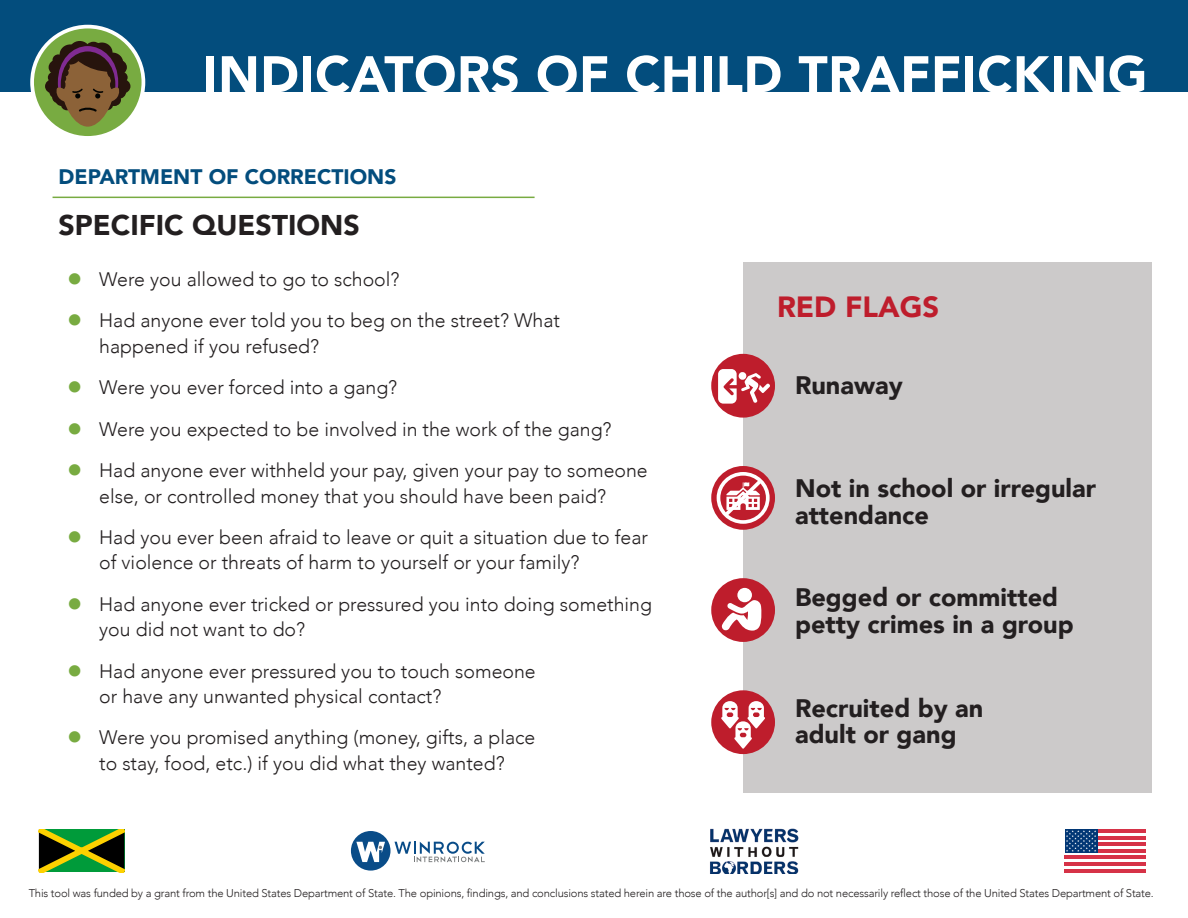
<style>
.page{position:relative;width:1188px;height:918px;background:#fff}
.page>*{position:absolute;margin:0;border:0;box-sizing:border-box;transform-origin:0 0}
.t1{font:900 51px "Avenir";letter-spacing:.01em;color:#fff}
.t2{font:900 29.25px "Avenir";color:#be1d2c}
.t3{font:900 28.5px "Avenir";color:#231f20}
.t4{font:900 25.35px/26.5px "Avenir";color:#231f20}
.t5{font:900 21px "Avenir";color:#034d7d}
.t6{font:300 19.5px/25.5px "Avenir";color:#231f20}
.t7{font:300 11.25px "Avenir";letter-spacing:-.015em;color:#231f20}
</style>
<div class="page">
<div style="left:743px;top:262px;width:409px;height:531px;background:#cccaca"></div>
<div style="left:711px;top:354px;width:64px;height:64px;background:#be1d2c;border-radius:50%"></div>
<div style="left:711px;top:466px;width:64px;height:64px;background:#be1d2c;border-radius:50%"></div>
<div style="left:711px;top:578px;width:64px;height:64px;background:#be1d2c;border-radius:50%"></div>
<div style="left:711px;top:690px;width:64px;height:64px;background:#be1d2c;border-radius:50%"></div>
<div style="left:0;top:0;width:1188px;height:91px;background:#034d7d"></div>
<svg style="left:32px;top:27px;width:111px;height:111px;fill:#78ab41"></svg>
<div style="left:30px;top:25px;width:115px;height:115px;border:4px solid #fff;border-radius:50%"></div>
<div style="left:49px;top:60px;width:15px;height:15px;background:#27140d;border-radius:50%"></div>
<div style="left:48px;top:72px;width:12px;height:11px;background:#27140d;border-radius:50%"></div>
<div style="left:45px;top:79px;width:15px;height:14px;background:#27140d;border-radius:50%"></div>
<div style="left:91px;top:43px;width:22px;height:20px;background:#27140d;border-radius:50%"></div>
<div style="left:85px;top:42px;width:17px;height:16px;background:#27140d;border-radius:50%"></div>
<div style="left:69px;top:41px;width:21px;height:20px;background:#27140d;border-radius:50%"></div>
<svg style="left:50px;top:46px;width:86px;height:81px"></svg>
<hr style="left:53px;top:197px;width:482px;height:1px;background:#78ab41">
<svg style="left:718px;top:369px;width:52px;height:35px"></svg>
<svg style="left:721px;top:600px;width:41px;height:31px"></svg>
<div style="left:737px;top:588px;width:15px;height:14px;background:#fff;border-radius:50%"></div>
<svg style="left:717px;top:472px;width:53px;height:52px"></svg>
<svg style="left:721px;top:701px;width:44px;height:48px"></svg>
<svg style="left:1065px;top:852px;width:81px;height:4px"></svg>
<svg style="left:1097px;top:839px;width:49px;height:4px"></svg>
<hr style="left:1065px;top:856px;width:81px;height:3px;background:#d63247">
<hr style="left:1065px;top:862px;width:81px;height:4px;background:#d63247">
<hr style="left:1065px;top:869px;width:81px;height:3px;background:#d63247">
<hr style="left:1097px;top:829px;width:49px;height:4px;background:#d63247">
<hr style="left:1097px;top:836px;width:49px;height:3px;background:#d63247">
<hr style="left:1097px;top:843px;width:49px;height:3px;background:#d63247">
<hr style="left:1097px;top:849px;width:49px;height:3px;background:#d63247">
<div style="left:1065px;top:829px;width:32px;height:23px;background:#013775"></div>
<svg style="left:1066px;top:830px;width:30px;height:22px"></svg>
<svg style="left:39px;top:829px;width:85px;height:43px"></svg>
<svg style="left:351px;top:831px;width:134px;height:40px"></svg>
<img style="left:710px;top:829px;width:88px;height:45px">
<p class="t1" style="left:203px;top:31px;width:946px">INDICATORS OF CHILD TRAFFICKING</p>
<p class="t5" style="left:59px;top:158px;width:339px">DEPARTMENT OF CORRECTIONS</p>
<p class="t3" style="left:59px;top:201px;width:303px">SPECIFIC QUESTIONS</p>
<p class="t6" style="left:99px;top:267px;width:302px">Were you allowed to go to school?</p>
<p class="t6" style="left:99px;top:308px;width:462px">Had anyone ever told you to beg on the street? What happened if you refused?</p>
<p class="t6" style="left:99px;top:375px;width:300px">Were you ever forced into a gang?</p>
<p class="t6" style="left:99px;top:416px;width:514px">Were you expected to be involved in the work of the gang?</p>
<p class="t6" style="left:99px;top:458px;width:550px">Had anyone ever withheld your pay, given your pay to someone else, or controlled money that you should have been paid?</p>
<p class="t6" style="left:99px;top:524px;width:550px">Had you ever been afraid to leave or quit a situation due to fear of violence or threats of harm to yourself or your family?</p>
<p class="t6" style="left:99px;top:591px;width:554px">Had anyone ever tricked or pressured you into doing something you did not want to do?</p>
<p class="t6" style="left:99px;top:658px;width:438px">Had anyone ever pressured you to touch someone or have any unwanted physical contact?</p>
<p class="t6" style="left:99px;top:725px;width:438px">Were you promised anything (money, gifts, a place to stay, food, etc.) if you did what they wanted?</p>
<p class="t2" style="left:777px;top:281px;width:164px">RED FLAGS</p>
<p class="t4" style="left:795px;top:372px;width:109px">Runaway</p>
<p class="t4" style="left:795px;top:475px;width:303px">Not in school or irregular attendance</p>
<p class="t4" style="left:795px;top:584px;width:280px">Begged or committed petty crimes in a group</p>
<p class="t4" style="left:795px;top:694px;width:190px">Recruited by an adult or gang</p>
<p class="t7" style="left:29px;top:887px;width:1127px">This tool was funded by a grant from the United States Department of State. The opinions, findings, and conclusions stated herein are those of the author[s] and do not necessarily reflect those of the United States Department of State.</p>
</div>
